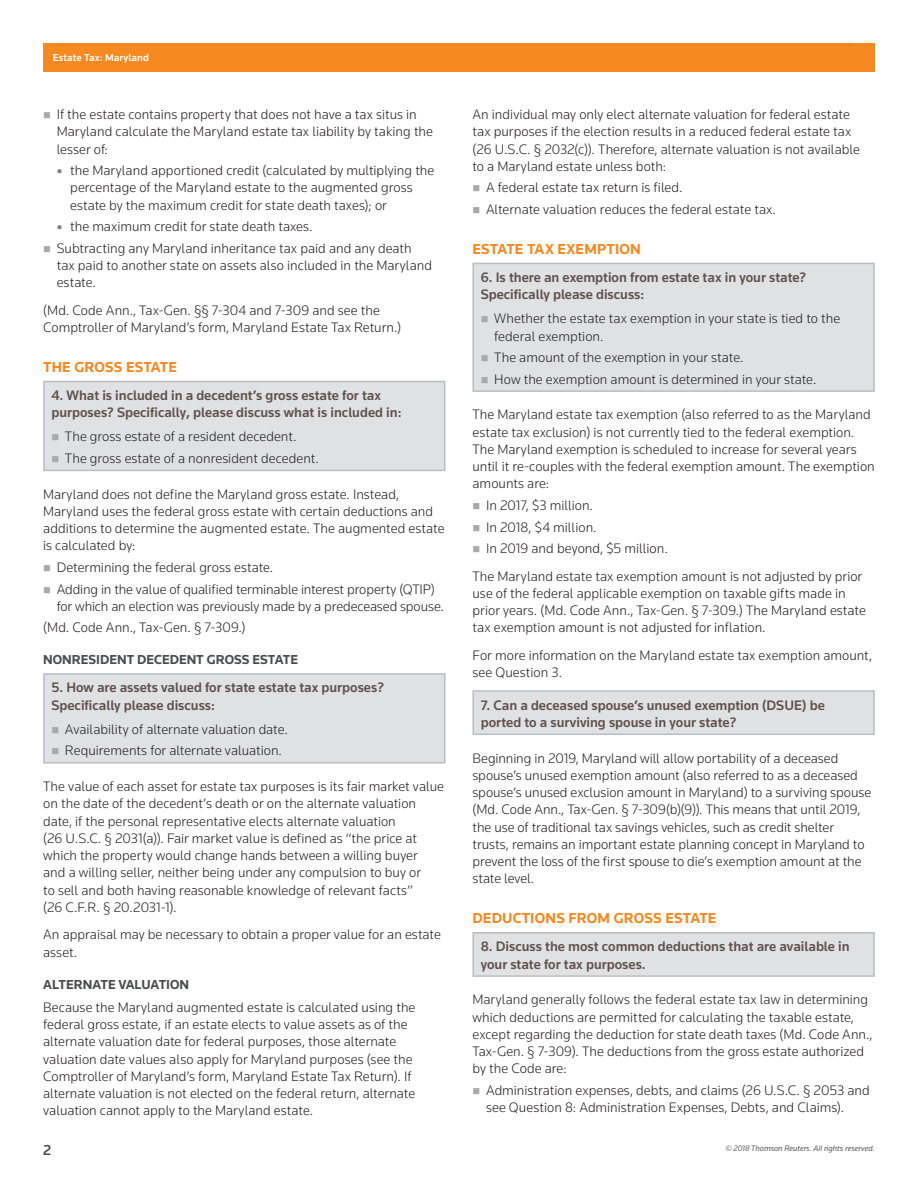
<style>
.page{position:relative;width:918px;height:1188px;background:#fff}
.page>*{position:absolute;margin:0;border:0;box-sizing:border-box;transform-origin:0 0}
.t1{font:700 15px "Knowledge";letter-spacing:.01em;color:#f6891f}
.t2{font:500 15px "Knowledge";color:#4b4c4d}
.t3{font:300 14.25px/17.2px "Knowledge";color:#231f20}
.t4{font:500 14.25px/17.2px "Knowledge";color:#5f514d}
.t5{font:700 13.5px "Knowledge";color:#4b4c4d}
.t6{font:500 10.5px "Knowledge";letter-spacing:.01em;color:#fff}
.t7{font:italic 8.25px "Knowledge";color:#57585a}
</style>
<div class="page">
<div style="left:43px;top:43px;width:832px;height:29px;background:#f6891f"></div>
<div style="left:44px;top:382px;width:401px;height:88px;background:#e0e1e3"></div>
<div style="left:43px;top:381px;width:403px;height:90px;border:2px solid #bcbdc0"></div>
<div style="left:44px;top:674px;width:401px;height:89px;background:#e0e1e3"></div>
<div style="left:43px;top:673px;width:403px;height:91px;border:2px solid #bcbdc0"></div>
<div style="left:473px;top:263px;width:401px;height:128px;background:#e0e1e3"></div>
<div style="left:472px;top:263px;width:403px;height:129px;border:2px solid #bcbdc0"></div>
<div style="left:473px;top:691px;width:401px;height:43px;background:#e0e1e3"></div>
<div style="left:472px;top:690px;width:403px;height:45px;border:2px solid #bcbdc0"></div>
<div style="left:473px;top:933px;width:401px;height:43px;background:#e0e1e3"></div>
<div style="left:472px;top:932px;width:403px;height:45px;border:2px solid #bcbdc0"></div>
<p class="t6" style="left:53px;top:51px;width:97px">Estate Tax: Maryland</p>
<p class="t3" style="left:57px;top:105px;width:378px">If the estate contains property that does not have a tax situs in<br>Maryland calculate the Maryland estate tax liability by taking the lesser of:</p>
<p class="t3" style="left:70px;top:162px;width:366px">the Maryland apportioned credit (calculated by multiplying the percentage of the Maryland estate to the augmented gross estate by the maximum credit for state death taxes); or</p>
<p class="t3" style="left:57px;top:215px;width:357px;line-height:21.6px;text-indent:14px">the maximum credit for state death taxes.<br>Subtracting any Maryland inheritance tax paid and any death</p>
<p class="t3" style="left:57px;top:256px;width:377px">tax paid to another state on assets also included in the Maryland estate.</p>
<p class="t3" style="left:43px;top:301px;width:359px">(Md. Code Ann., Tax-Gen. §§ 7-304 and 7-309 and see the<br>Comptroller of Maryland’s form, Maryland Estate Tax Return.)</p>
<p class="t1" style="left:43px;top:358px;width:135px">THE GROSS ESTATE</p>
<p class="t4" style="left:51px;top:386px;width:352px">4. What is included in a decedent’s gross estate for tax purposes? Specifically, please discuss what is included in:</p>
<p class="t3" style="left:65px;top:426px;width:255px;line-height:21.6px">The gross estate of a resident decedent.<br>The gross estate of a nonresident decedent.</p>
<p class="t3" style="left:43px;top:485px;width:403px">Maryland does not define the Maryland gross estate. Instead, Maryland uses the federal gross estate with certain deductions and additions to determine the augmented estate. The augmented estate is calculated by:</p>
<p class="t3" style="left:57px;top:556px;width:380px;line-height:21.6px">Determining the federal gross estate.<br>Adding in the value of qualified terminable interest property (QTIP)</p>
<p class="t3" style="left:43px;top:595px;width:402px;line-height:21.6px;text-indent:13px">for which an election was previously made by a predeceased spouse. (Md. Code Ann., Tax-Gen. § 7-309.)</p>
<p class="t5" style="left:43px;top:652px;width:256px">NONRESIDENT DECEDENT GROSS ESTATE</p>
<p class="t4" style="left:51px;top:679px;width:334px">5. How are assets valued for state estate tax purposes?<br>Specifically please discuss:</p>
<p class="t3" style="left:65px;top:718px;width:225px;line-height:21.6px">Availability of alternate valuation date.<br>Requirements for alternate valuation.</p>
<p class="t3" style="left:43px;top:777px;width:402px">The value of each asset for estate tax purposes is its fair market value on the date of the decedent’s death or on the alternate valuation date, if the personal representative elects alternate valuation<br>(26 U.S.C. § 2031(a)). Fair market value is defined as “the price at which the property would change hands between a willing buyer<br>and a willing seller, neither being under any compulsion to buy or<br>to sell and both having reasonable knowledge of relevant facts”<br>(26 C.F.R. § 20.2031-1).</p>
<p class="t3" style="left:43px;top:926px;width:399px">An appraisal may be necessary to obtain a proper value for an estate asset.</p>
<p class="t5" style="left:43px;top:976px;width:148px">ALTERNATE VALUATION</p>
<p class="t3" style="left:43px;top:998px;width:374px">Because the Maryland augmented estate is calculated using the federal gross estate, if an estate elects to value assets as of the alternate valuation date for federal purposes, those alternate valuation date values also apply for Maryland purposes (see the Comptroller of Maryland’s form, Maryland Estate Tax Return). If alternate valuation is not elected on the federal return, alternate valuation cannot apply to the Maryland estate.</p>
<p class="t3" style="left:472px;top:105px;width:389px">An individual may only elect alternate valuation for federal estate tax purposes if the election results in a reduced federal estate tax (26 U.S.C. § 2032(c)). Therefore, alternate valuation is not available to a Maryland estate unless both:</p>
<p class="t3" style="left:486px;top:177px;width:292px;line-height:21.6px">A federal estate tax return is filed.<br>Alternate valuation reduces the federal estate tax.</p>
<p class="t1" style="left:472px;top:240px;width:170px">ESTATE TAX EXEMPTION</p>
<p class="t4" style="left:481px;top:268px;width:327px">6. Is there an exemption from estate tax in your state?<br>Specifically please discuss:</p>
<p class="t3" style="left:494px;top:310px;width:348px">Whether the estate tax exemption in your state is tied to the federal exemption.</p>
<p class="t3" style="left:494px;top:346px;width:324px;line-height:21.6px">The amount of the exemption in your state.<br>How the exemption amount is determined in your state.</p>
<p class="t3" style="left:472px;top:406px;width:404px">The Maryland estate tax exemption (also referred to as the Maryland estate tax exclusion) is not currently tied to the federal exemption.<br>The Maryland exemption is scheduled to increase for several years until it re-couples with the federal exemption amount. The exemption amounts are:</p>
<p class="t3" style="left:486px;top:494px;width:183px;line-height:21.6px">In 2017, $3 million.<br>In 2018, $4 million.<br>In 2019 and beyond, $5 million.</p>
<p class="t3" style="left:473px;top:567px;width:395px">The Maryland estate tax exemption amount is not adjusted by prior use of the federal applicable exemption on taxable gifts made in prior years. (Md. Code Ann., Tax-Gen. § 7-309.) The Maryland estate tax exemption amount is not adjusted for inflation.</p>
<p class="t3" style="left:473px;top:646px;width:401px">For more information on the Maryland estate tax exemption amount, see Question 3.</p>
<p class="t4" style="left:481px;top:696px;width:346px">7. Can a deceased spouse’s unused exemption (DSUE) be ported to a surviving spouse in your state?</p>
<p class="t3" style="left:472px;top:749px;width:400px">Beginning in 2019, Maryland will allow portability of a deceased spouse’s unused exemption amount (also referred to as a deceased spouse’s unused exclusion amount in Maryland) to a surviving spouse (Md. Code Ann., Tax-Gen. § 7-309(b)(9)). This means that until 2019, the use of traditional tax savings vehicles, such as credit shelter trusts, remains an important estate planning concept in Maryland to prevent the loss of the first spouse to die’s exemption amount at the state level.</p>
<p class="t1" style="left:472px;top:909px;width:245px">DEDUCTIONS FROM GROSS ESTATE</p>
<p class="t4" style="left:481px;top:938px;width:370px">8. Discuss the most common deductions that are available in your state for tax purposes.</p>
<p class="t3" style="left:472px;top:991px;width:402px">Maryland generally follows the federal estate tax law in determining which deductions are permitted for calculating the taxable estate, except regarding the deduction for state death taxes (Md. Code Ann., Tax-Gen. § 7-309). The deductions from the gross estate authorized by the Code are:</p>
<p class="t3" style="left:486px;top:1081px;width:385px">Administration expenses, debts, and claims (26 U.S.C. § 2053 and see Question 8: Administration Expenses, Debts, and Claims).</p>
<p class="t2" style="left:43px;top:1141px;width:10px">2</p>
<p class="t7" style="left:725px;top:1143px;width:151px">© 2018 Thomson Reuters. All rights reserved.</p>
</div>
